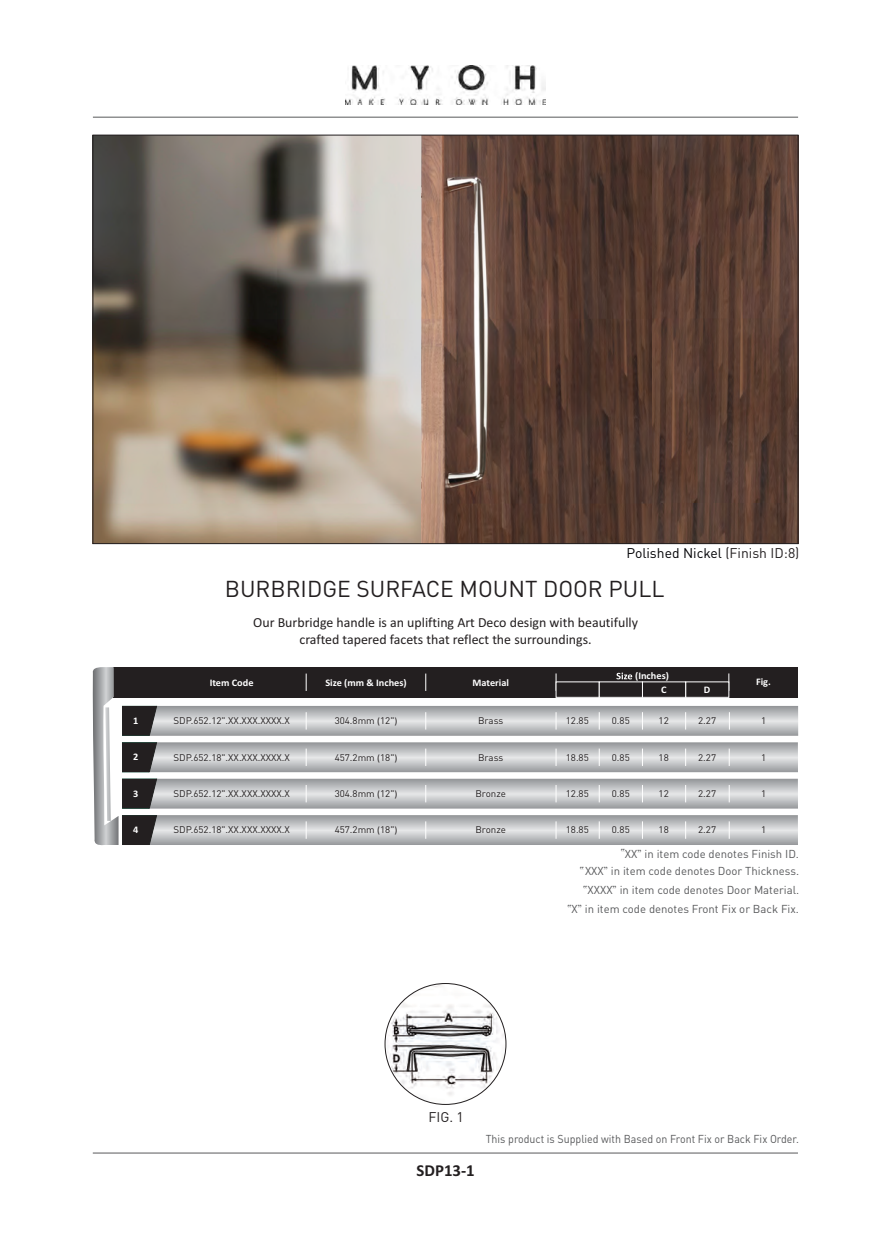
<style>
.page{position:relative;width:891px;height:1242px;background:#fff}
.page>*{position:absolute;margin:0;border:0;box-sizing:border-box;transform-origin:0 0}
.t1{font:22.8px "DIN Pro";color:#231f20}
.t2{font:700 16.8px "Calibri";color:#231f20}
.t3{font:13.95px/17px "Calibri";color:#231f20;text-align:center}
.t4{font:13.95px "DIN Pro";color:#000004}
.t5{font:13.95px "DIN Pro";color:#231f20}
.t6{font:11.4px "DIN Pro";color:#58595b}
.t7{font:11.4px "DIN Pro";color:#58595b;scale:.93 1}
.t8{font:700 10.05px "Calibri";color:#fff}
.t9{font:9.45px "DIN Pro";color:#231f20}
.s1{color:#231f20}
.s2{font-family:"Calibri"}
.s3{font-family:"Felix Titling"}
</style>
<div class="page">
<svg style="left:161px;top:706px;width:637px;height:30px"></svg>
<svg style="left:161px;top:779px;width:637px;height:30px"></svg>
<svg style="left:161px;top:815px;width:637px;height:30px"></svg>
<svg style="left:161px;top:742px;width:637px;height:30px"></svg>
<img style="left:94px;top:137px;width:327px;height:405px">
<img style="left:652px;top:137px;width:145px;height:405px">
<img style="left:421px;top:137px;width:231px;height:405px">
<hr style="left:93px;top:1153px;width:705px;height:1px;background:#58595b">
<hr style="left:93px;top:117px;width:705px;height:1px;background:#58595b">
<img style="left:346px;top:66px;width:199px;height:39px">
<svg style="left:386px;top:984px;width:120px;height:120px"></svg>
<img style="left:386px;top:984px;width:120px;height:120px;border-radius:50%">
<div style="left:114px;top:667px;width:684px;height:30px;background:#231f20"></div>
<svg style="left:306px;top:674px;width:1px;height:17px"></svg>
<svg style="left:425px;top:674px;width:1px;height:17px"></svg>
<svg style="left:616px;top:673px;width:16px;height:6px"></svg>
<svg style="left:306px;top:712px;width:1px;height:18px"></svg>
<svg style="left:425px;top:712px;width:1px;height:18px"></svg>
<svg style="left:556px;top:712px;width:1px;height:18px"></svg>
<svg style="left:599px;top:712px;width:1px;height:18px"></svg>
<svg style="left:642px;top:712px;width:1px;height:18px"></svg>
<svg style="left:729px;top:712px;width:1px;height:18px"></svg>
<svg style="left:92px;top:667px;width:69px;height:179px"></svg>
<svg style="left:306px;top:785px;width:1px;height:17px"></svg>
<svg style="left:306px;top:821px;width:1px;height:18px"></svg>
<svg style="left:425px;top:785px;width:1px;height:17px"></svg>
<svg style="left:425px;top:821px;width:1px;height:18px"></svg>
<svg style="left:556px;top:785px;width:1px;height:17px"></svg>
<svg style="left:556px;top:821px;width:1px;height:18px"></svg>
<svg style="left:599px;top:785px;width:1px;height:17px"></svg>
<svg style="left:599px;top:821px;width:1px;height:18px"></svg>
<svg style="left:642px;top:785px;width:1px;height:17px"></svg>
<svg style="left:642px;top:821px;width:1px;height:18px"></svg>
<svg style="left:729px;top:785px;width:1px;height:17px"></svg>
<svg style="left:729px;top:821px;width:1px;height:18px"></svg>
<svg style="left:306px;top:749px;width:1px;height:17px"></svg>
<svg style="left:425px;top:749px;width:1px;height:17px"></svg>
<svg style="left:556px;top:749px;width:1px;height:17px"></svg>
<svg style="left:599px;top:749px;width:1px;height:17px"></svg>
<svg style="left:642px;top:749px;width:1px;height:17px"></svg>
<svg style="left:729px;top:749px;width:1px;height:17px"></svg>
<svg style="left:685px;top:712px;width:1px;height:18px"></svg>
<svg style="left:685px;top:785px;width:1px;height:17px"></svg>
<svg style="left:685px;top:821px;width:1px;height:18px"></svg>
<svg style="left:685px;top:749px;width:1px;height:17px"></svg>
<div style="left:685px;top:682px;width:44px;height:16px;background:#231f20;border:1px solid #fff"></div>
<div style="left:642px;top:682px;width:44px;height:16px;background:#231f20;border:1px solid #fff"></div>
<div style="left:556px;top:682px;width:44px;height:16px;background:#231f20;border:1px solid #fff"></div>
<div style="left:599px;top:682px;width:44px;height:16px;background:#231f20;border:1px solid #fff"></div>
<p class="t8" style="left:133px;top:717px;width:7px">1</p>
<p class="t8" style="left:133px;top:753px;width:7px">2</p>
<p class="t8" style="left:133px;top:789px;width:7px">3</p>
<p class="t8" style="left:133px;top:826px;width:7px">4</p>
<h3 class="t4" style="left:626px;top:548px;width:174px">Polished Nickel <span class="s1">(Finish ID:8)</span></h3>
<h1 class="t1" style="left:225px;top:580px;width:441px">BURBRIDGE SURFACE MOUNT DOOR PULL</h1>
<h3 class="t3" style="left:253px;top:615px;width:386px">Our Burbridge handle is an uplifting Art Deco design with beautifully crafted tapered facets that reflect the surroundings.</h3>
<p class="t8" style="left:210px;top:679px;width:45px">Item Code</p>
<p class="t8" style="left:635px;top:671px;width:35px">(Inches)</p>
<p class="t8" style="left:325px;top:679px;width:83px">Size (mm &amp; Inches)</p>
<p class="t8" style="left:756px;top:677px;width:16px">Fig.</p>
<p class="t8" style="left:661px;top:685px;width:7px">C</p>
<p class="t8" style="left:704px;top:685px;width:8px">D</p>
<p class="t8" style="left:473px;top:679px;width:38px">Material</p>
<p class="t9" style="left:173px;top:717px;width:118px">SDP.652.12".XX.XXX.XXXX.X</p>
<p class="t9" style="left:335px;top:717px;width:64px">304.8mm <span class="s2">(</span>12"<span class="s2">)</span></p>
<p class="t9" style="left:173px;top:754px;width:118px">SDP.652.18".XX.XXX.XXXX.X</p>
<p class="t9" style="left:335px;top:754px;width:64px">457.2mm <span class="s2">(</span>18"<span class="s2">)</span></p>
<p class="t9" style="left:173px;top:790px;width:118px">SDP.652.12".XX.XXX.XXXX.X</p>
<p class="t9" style="left:335px;top:790px;width:64px">304.8mm <span class="s2">(</span>12"<span class="s2">)</span></p>
<p class="t9" style="left:173px;top:827px;width:118px">SDP.652.18".XX.XXX.XXXX.X</p>
<p class="t9" style="left:335px;top:827px;width:64px">457.2mm <span class="s2">(</span>18"<span class="s2">)</span></p>
<p class="t9" style="left:478px;top:717px;width:27px">Brass</p>
<p class="t9" style="left:478px;top:754px;width:27px">Brass</p>
<p class="t9" style="left:475px;top:790px;width:32px">Bronze</p>
<p class="t9" style="left:475px;top:827px;width:32px">Bronze</p>
<p class="t9" style="left:566px;top:717px;width:24px">12.85</p>
<p class="t9" style="left:566px;top:754px;width:24px">18.85</p>
<p class="t9" style="left:566px;top:790px;width:24px">12.85</p>
<p class="t9" style="left:566px;top:827px;width:24px">18.85</p>
<p class="t9" style="left:612px;top:717px;width:19px">0.85</p>
<p class="t9" style="left:612px;top:754px;width:19px">0.85</p>
<p class="t9" style="left:612px;top:790px;width:19px">0.85</p>
<p class="t9" style="left:612px;top:827px;width:19px">0.85</p>
<p class="t9" style="left:659px;top:717px;width:12px">12</p>
<p class="t9" style="left:659px;top:754px;width:12px">18</p>
<p class="t9" style="left:659px;top:790px;width:12px">12</p>
<p class="t9" style="left:659px;top:827px;width:12px">18</p>
<p class="t9" style="left:698px;top:717px;width:19px">2.27</p>
<p class="t9" style="left:698px;top:754px;width:19px">2.27</p>
<p class="t9" style="left:698px;top:790px;width:19px">2.27</p>
<p class="t9" style="left:698px;top:827px;width:19px">2.27</p>
<p class="t9" style="left:761px;top:718px;width:7px">1</p>
<p class="t9" style="left:761px;top:754px;width:7px">1</p>
<p class="t9" style="left:761px;top:790px;width:7px">1</p>
<p class="t9" style="left:761px;top:827px;width:7px">1</p>
<p class="t6" style="left:625px;top:849px;width:176px">XX<span class="s3">"</span> in item code denotes Finish ID.</p>
<p class="t6" style="left:585px;top:867px;width:216px">XXX<span class="s3">"</span> in item code denotes Door Thickness.</p>
<p class="t6" style="left:588px;top:886px;width:213px">XXXX<span class="s3">"</span> in item code denotes Door Material.</p>
<p class="t6" style="left:572px;top:905px;width:229px">X<span class="s3">"</span> in item code denotes Front Fix or Back Fix.</p>
<h3 class="t5" style="left:428px;top:1113px;width:37px">FIG. 1</h3>
<h2 class="t2" style="left:417px;top:1163px;width:60px">SDP13-1</h2>
<p class="t7" style="left:486px;top:1134px;width:338px">This product is Supplied with Based on Front Fix or Back Fix Order.</p>
</div>
